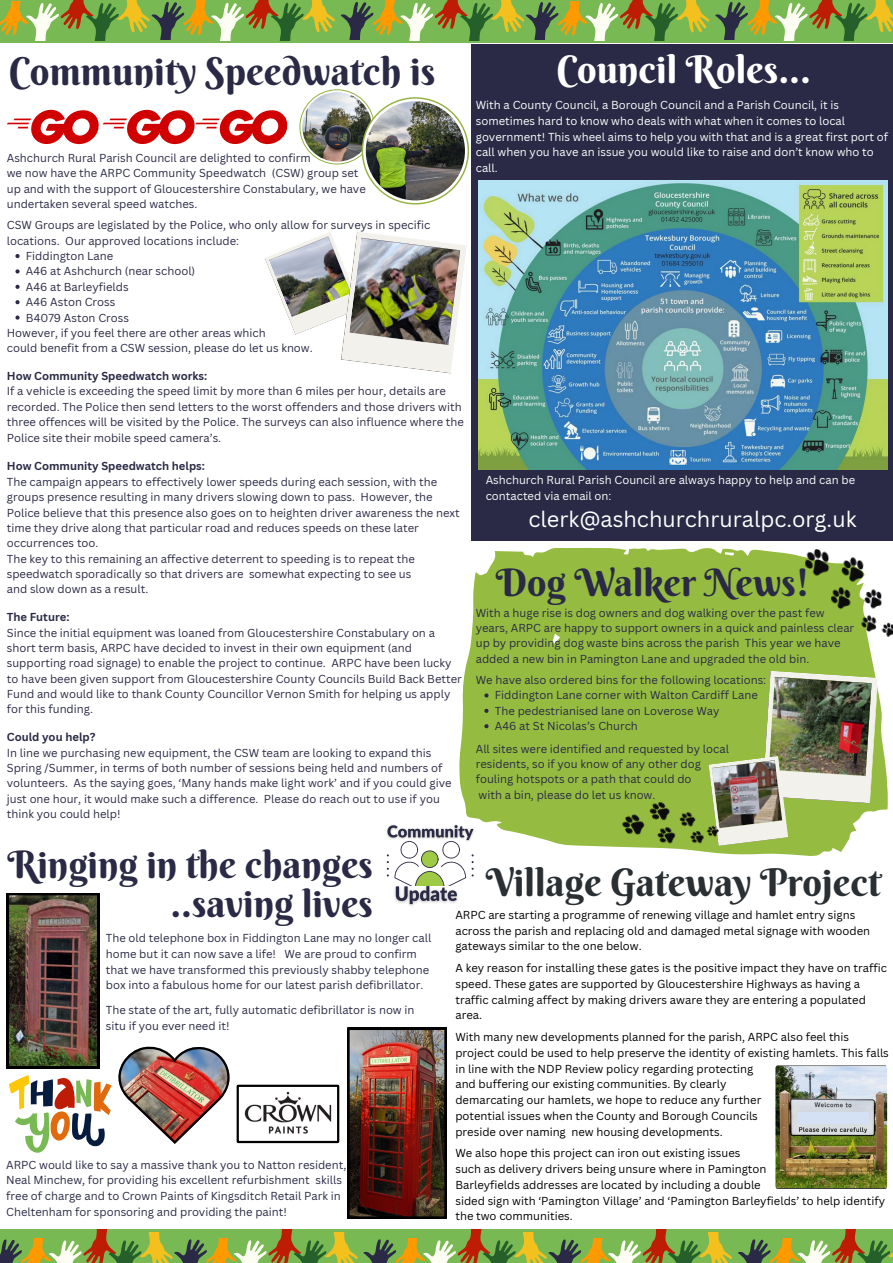
<style>
.page{position:relative;width:893px;height:1263px;background:#fff}
.page>*{position:absolute;margin:0;border:0;box-sizing:border-box;transform-origin:0 0}
.t1{font:38.62px "Berkshire Swash";color:#2a2a46}
.t2{font:38.25px "Berkshire Swash";color:#292f33}
.t3{font:38.25px "Berkshire Swash";color:#fff}
.t4{font:37.88px/39.4px "Berkshire Swash";color:#2a2a46;text-align:right}
.t5{font:21.75px "Canva Sans";color:#fff}
.t6{font:11.25px/15.4px "Canva Sans";color:#2a2a46}
.t7{font:11.25px/15.8px "Canva Sans";color:#000}
.t8{font:11.25px/15.8px "Canva Sans";color:#fff}
.t9{font:700 11.25px "Canva Sans";color:#2a2a46}
</style>
<div class="page">
<div style="left:0;top:0;width:893px;height:42px;background:#78b954"></div>
<svg style="left:0;top:1229px;width:893px;height:34px;background:#8aa24c"></svg>
<svg style="left:0;top:0;width:893px;height:40px"></svg>
<svg style="left:459px;top:547px;width:429px;height:323px;background:#a4c55b"></svg>
<div style="left:471px;top:44px;width:422px;height:497px;background:#2a2a46"></div>
<svg style="left:15px;top:254px;width:5px;height:4px"></svg>
<svg style="left:15px;top:269px;width:5px;height:4px"></svg>
<svg style="left:15px;top:285px;width:5px;height:4px"></svg>
<svg style="left:15px;top:300px;width:5px;height:4px"></svg>
<svg style="left:15px;top:315px;width:5px;height:5px"></svg>
<svg style="left:7px;top:109px;width:281px;height:35px"></svg>
<svg style="left:387px;top:845px;width:86px;height:37px"></svg>
<img style="left:386px;top:821px;width:91px;height:24px">
<img style="left:394px;top:882px;width:64px;height:24px">
<img style="left:479px;top:181px;width:408px;height:288px">
<img style="left:264px;top:231px;width:203px;height:143px">
<img style="left:7px;top:893px;width:92px;height:175px">
<img style="left:347px;top:1028px;width:99px;height:190px">
<svg style="left:299px;top:89px;width:76px;height:76px"></svg>
<svg style="left:300px;top:90px;width:74px;height:73px"></svg>
<img style="left:302px;top:92px;width:70px;height:70px;border-radius:50%">
<svg style="left:362px;top:97px;width:107px;height:107px"></svg>
<svg style="left:363px;top:99px;width:104px;height:104px"></svg>
<img style="left:366px;top:101px;width:99px;height:99px;border-radius:50%">
<svg style="left:484px;top:693px;width:4px;height:4px"></svg>
<svg style="left:484px;top:709px;width:4px;height:4px"></svg>
<svg style="left:484px;top:724px;width:4px;height:4px"></svg>
<img style="left:798px;top:548px;width:95px;height:89px">
<img style="left:118px;top:1047px;width:112px;height:97px">
<svg style="left:9px;top:1075px;width:103px;height:77px"></svg>
<svg style="left:237px;top:1085px;width:102px;height:58px"></svg>
<img style="left:775px;top:1065px;width:112px;height:124px">
<div style="left:797px;top:1112px;width:72px;height:12px;background:#d4e1f4"></div>
<img style="left:708px;top:671px;width:170px;height:175px">
<img style="left:619px;top:779px;width:101px;height:91px">
<p class="t1" style="left:9px;top:47px;width:428px">Community Speedwatch is</p>
<p class="t6" style="left:7px;top:150px;width:305px">Ashchurch Rural Parish Council are delighted to confirm</p>
<p class="t6" style="left:7px;top:165px;width:353px">we now have the ARPC Community Speedwatch (CSW) group set</p>
<p class="t6" style="left:7px;top:180px;width:360px">up and with the support of Gloucestershire Constabulary, we have</p>
<p class="t6" style="left:7px;top:196px;width:192px">undertaken several speed watches.</p>
<p class="t6" style="left:7px;top:217px;width:425px">CSW Groups are legislated by the Police, who only allow for surveys in specific locations. Our approved locations include:</p>
<p class="t6" style="left:26px;top:248px;width:89px">Fiddington Lane</p>
<p class="t6" style="left:26px;top:263px;width:171px">A46 at Ashchurch (near school)</p>
<p class="t6" style="left:26px;top:279px;width:104px">A46 at Barleyfields</p>
<p class="t6" style="left:26px;top:294px;width:91px">A46 Aston Cross</p>
<p class="t6" style="left:26px;top:309px;width:105px">B4079 Aston Cross</p>
<p class="t6" style="left:7px;top:325px;width:260px">However, if you feel there are other areas which</p>
<p class="t6" style="left:7px;top:340px;width:307px">could benefit from a CSW session, please do let us know.</p>
<p class="t9" style="left:7px;top:368px;width:202px">How Community Speedwatch works:</p>
<p class="t6" style="left:7px;top:383px;width:459px">If a vehicle is exceeding the speed limit by more than 6 miles per hour, details are recorded. The Police then send letters to the worst offenders and those drivers with three offences will be visited by the Police. The surveys can also influence where the Police site their mobile speed camera’s.</p>
<p class="t9" style="left:7px;top:458px;width:200px">How Community Speedwatch helps:</p>
<p class="t6" style="left:7px;top:474px;width:454px">The campaign appears to effectively lower speeds during each session, with the groups presence resulting in many drivers slowing down to pass. However, the Police believe that this presence also goes on to heighten driver awareness the next time they drive along that particular road and reduces speeds on these later occurrences too.</p>
<p class="t6" style="left:7px;top:551px;width:410px">The key to this remaining an affective deterrent to speeding is to repeat the speedwatch sporadically so that drivers are somewhat expecting to see us</p>
<p class="t6" style="left:7px;top:581px;width:143px">and slow down as a result.</p>
<p class="t9" style="left:7px;top:609px;width:64px">The Future:</p>
<p class="t6" style="left:7px;top:624px;width:456px">Since the initial equipment was loaned from Gloucestershire Constabulary on a short term basis, ARPC have decided to invest in their own equipment (and supporting road signage) to enable the project to continue. ARPC have been lucky to have been given support from Gloucestershire County Councils Build Back Better Fund and would like to thank County Councillor Vernon Smith for helping us apply for this funding.</p>
<p class="t9" style="left:7px;top:729px;width:90px">Could you help?</p>
<p class="t6" style="left:7px;top:744px;width:446px">In line we purchasing new equipment, the CSW team are looking to expand this Spring /Summer, in terms of both number of sessions being held and numbers of volunteers. As the saying goes, ‘Many hands make light work’ and if you could give just one hour, it would make such a difference. Please do reach out to use if you think you could help!</p>
<p class="t3" style="left:556px;top:46px;width:256px">Council Roles...</p>
<p class="t8" style="left:476px;top:97px;width:414px">With a County Council, a Borough Council and a Parish Council, it is sometimes hard to know who deals with what when it comes to local government! This wheel aims to help you with that and is a great first port of call when you have an issue you would like to raise and don’t know who to call.</p>
<p class="t8" style="left:486px;top:472px;width:371px">Ashchurch Rural Parish Council are always happy to help and can be contacted via email on:</p>
<p class="t5" style="left:528px;top:504px;width:329px">clerk@ashchurchruralpc.org.uk</p>
<p class="t4" style="left:496px;top:563px;width:315px">Dog Walker News!</p>
<p class="t6" style="left:476px;top:604px;width:380px">With a huge rise is dog owners and dog walking over the past few years, ARPC are happy to support owners in a quick and painless clear up by providing dog waste bins across the parish This year we have added a new bin in Pamington Lane and upgraded the old bin.</p>
<p class="t6" style="left:476px;top:672px;width:292px">We have also ordered bins for the following locations:</p>
<p class="t6" style="left:495px;top:687px;width:264px">Fiddington Lane corner with Walton Cardiff Lane</p>
<p class="t6" style="left:495px;top:703px;width:226px">The pedestrianised lane on Loverose Way</p>
<p class="t6" style="left:495px;top:718px;width:144px">A46 at St Nicolas’s Church</p>
<p class="t6" style="left:476px;top:741px;width:255px">All sites were identified and requested by local</p>
<p class="t6" style="left:476px;top:756px;width:227px">residents, so if you know of any other dog</p>
<p class="t6" style="left:476px;top:771px;width:217px">fouling hotspots or a path that could do</p>
<p class="t6" style="left:478px;top:787px;width:178px">with a bin, please do let us know.</p>
<p class="t4" style="left:7px;top:845px;width:367px">Ringing in the changes ..saving lives</p>
<p class="t6" style="left:106px;top:930px;width:327px;line-height:15.8px">The old telephone box in Fiddington Lane may no longer call home but it can now save a life! We are proud to confirm that we have transformed this previously shabby telephone box into a fabulous home for our latest parish defibrillator.</p>
<p class="t6" style="left:106px;top:1002px;width:310px;line-height:15.8px">The state of the art, fully automatic defibrillator is now in situ if you ever need it!</p>
<p class="t6" style="left:6px;top:1156px;width:341px;line-height:15.8px">ARPC would like to say a massive thank you to Natton resident, Neal Minchew, for providing his excellent refurbishment skills free of charge and to Crown Paints of Kingsditch Retail Park in Cheltenham for sponsoring and providing the paint!</p>
<p class="t2" style="left:486px;top:858px;width:397px">Village Gateway Project</p>
<p class="t7" style="left:455px;top:907px;width:416px">ARPC are starting a programme of renewing village and hamlet entry signs across the parish and replacing old and damaged metal signage with wooden gateways similar to the one below.</p>
<p class="t7" style="left:455px;top:960px;width:433px">A key reason for installing these gates is the positive impact they have on traffic speed. These gates are supported by Gloucestershire Highways as having a traffic calming affect by making drivers aware they are entering a populated area.</p>
<p class="t7" style="left:455px;top:1029px;width:435px">With many new developments planned for the parish, ARPC also feel this project could be used to help preserve the identity of existing hamlets. This falls in line with the NDP Review policy regarding protecting</p>
<p class="t7" style="left:455px;top:1076px;width:273px">and buffering our existing communities. By clearly</p>
<p class="t7" style="left:455px;top:1092px;width:307px">demarcating our hamlets, we hope to reduce any further</p>
<p class="t7" style="left:455px;top:1108px;width:304px">potential issues when the County and Borough Councils</p>
<p class="t7" style="left:455px;top:1123px;width:269px">preside over naming new housing developments.</p>
<p class="t7" style="left:455px;top:1145px;width:286px">We also hope this project can iron out existing issues</p>
<p class="t7" style="left:455px;top:1161px;width:312px">such as delivery drivers being unsure where in Pamington</p>
<p class="t7" style="left:455px;top:1177px;width:307px">Barleyfields addresses are located by including a double</p>
<p class="t7" style="left:455px;top:1192px;width:431px">sided sign with ‘Pamington Village’ and ‘Pamington Barleyfields’ to help identify the two communities.</p>
</div>
